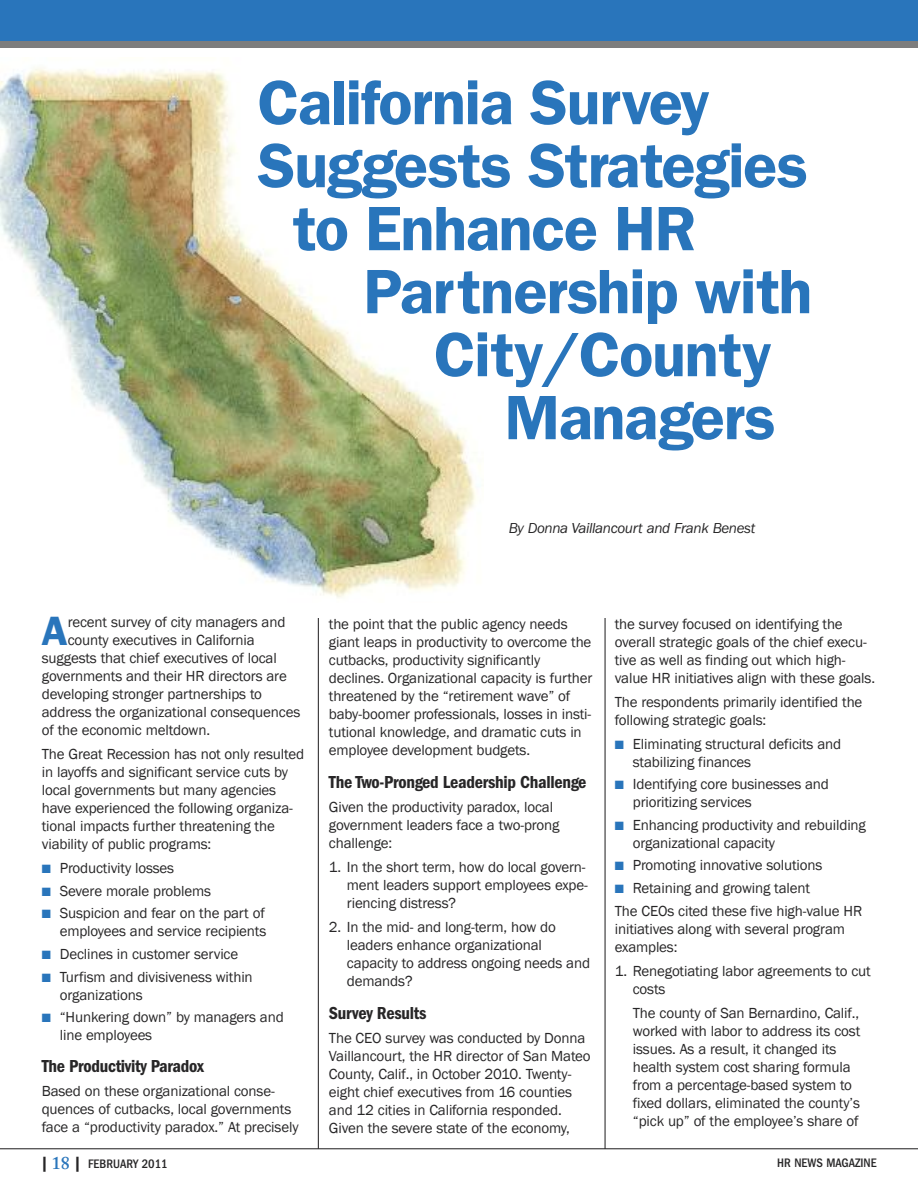
<style>
.page{position:relative;width:918px;height:1188px;background:#fff}
.page>*{position:absolute;margin:0;border:0;box-sizing:border-box;transform-origin:0 0}
.t1{font:600 63px "Franklin Gothic";letter-spacing:-.02em;color:#2975bb}
.t2{font:600 41.25px "Franklin Gothic";color:#2975bb}
.t3{font:600 condensed 18px "Franklin Gothic";letter-spacing:-.015em;color:#272627}
.t4{font:15px/18px "Franklin Gothic";letter-spacing:-.01em;color:#272627}
.t5{font:italic 15px "Franklin Gothic";letter-spacing:-.025em;color:#272627}
.t6{font:500 condensed 12.75px "Franklin Gothic";color:#272627}
.s1{color:#2975bb}
.s2{font-weight:600;font-size:15px}
.s3{font-family:"Adobe Caslon";font-weight:600;font-stretch:normal;font-size:18px;color:#2975bb}
</style>
<div class="page">
<img style="left:0;top:67px;width:476px;height:531px">
<hr style="left:915px;top:0;width:3px;height:44px;background:#2975bb">
<div style="left:0;top:0;width:917px;height:44px;background:#2975bb"></div>
<hr style="left:0;top:1148px;width:918px;height:1px;background:#272627">
<div style="left:0;top:42px;width:917px;height:6px;background:#7d7d7d"></div>
<hr style="left:318px;top:618px;width:1px;height:531px;background:#272627">
<hr style="left:605px;top:618px;width:1px;height:531px;background:#272627">
<h1 class="t1" style="left:258px;top:66px;width:454px">California Survey</h1>
<h1 class="t1" style="left:258px;top:129px;width:552px">Suggests Strategies</h1>
<h1 class="t1" style="left:293px;top:192px;width:405px">to Enhance HR</h1>
<h1 class="t1" style="left:363px;top:255px;width:451px">Partnership with</h1>
<h1 class="t1" style="left:434px;top:318px;width:339px">City/County</h1>
<h1 class="t1" style="left:505px;top:381px;width:273px">Managers</h1>
<p class="t5" style="left:509px;top:523px;width:248px">By Donna Vaillancourt and Frank Benest</p>
<h2 class="t2" style="left:42px;top:607px;width:28px">A</h2>
<p class="t4" style="left:68px;top:613px;width:219px">recent survey of city managers and</p>
<p class="t4" style="left:68px;top:631px;width:189px">county executives in California</p>
<p class="t4" style="left:42px;top:649px;width:236px">suggests that chief executives of local</p>
<p class="t4" style="left:42px;top:667px;width:247px">governments and their HR directors are</p>
<p class="t4" style="left:42px;top:685px;width:222px">developing stronger partnerships to</p>
<p class="t4" style="left:42px;top:703px;width:260px">address the organizational consequences</p>
<p class="t4" style="left:42px;top:721px;width:170px">of the economic meltdown.</p>
<p class="t4" style="left:42px;top:745px;width:264px">The Great Recession has not only resulted in layoffs and significant service cuts by local governments but many agencies have experienced the following organiza&shy;tional impacts further threatening the viability of public programs:</p>
<p class="t4" style="left:42px;top:859px;width:134px"><span class="s1">■</span> Productivity losses</p>
<p class="t4" style="left:42px;top:881px;width:171px"><span class="s1">■</span> Severe morale problems</p>
<p class="t4" style="left:42px;top:904px;width:226px;text-align:right"><span class="s1">■</span> Suspicion and fear on the part of employees and service recipients</p>
<p class="t4" style="left:42px;top:945px;width:198px"><span class="s1">■</span> Declines in customer service</p>
<p class="t4" style="left:60px;top:967px;width:194px;text-indent:-18px"><span class="s1">■</span> Turfism and divisiveness within organizations</p>
<p class="t4" style="left:60px;top:1008px;width:225px;text-indent:-18px"><span class="s1">■</span> “Hunkering down” by managers and line employees</p>
<p class="t3" style="left:42px;top:1060px;width:164px">The Productivity Paradox</p>
<p class="t4" style="left:42px;top:1082px;width:258px">Based on these organizational conse&shy;quences of cutbacks, local governments face a “productivity paradox.” At precisely</p>
<p class="t4" style="left:329px;top:614px;width:265px">the point that the public agency needs giant leaps in productivity to overcome the cutbacks, productivity significantly declines. Organizational capacity is further threatened by the “retirement wave” of baby-boomer professionals, losses in insti&shy;tutional knowledge, and dramatic cuts in employee development budgets.</p>
<p class="t3" style="left:329px;top:775px;width:259px">The Two-Pronged Leadership Challenge</p>
<p class="t4" style="left:329px;top:797px;width:232px">Given the productivity paradox, local government leaders face a two-prong challenge:</p>
<p class="t4" style="left:347px;top:857px;width:242px;text-indent:-18px">1. In the short term, how do local govern&shy;ment leaders support employees expe&shy;riencing distress?</p>
<p class="t4" style="left:347px;top:917px;width:245px;text-indent:-18px">2. In the mid- and long-term, how do leaders enhance organizational capacity to address ongoing needs and demands?</p>
<p class="t3" style="left:329px;top:1006px;width:99px">Survey Results</p>
<p class="t4" style="left:329px;top:1028px;width:263px">The CEO survey was conducted by Donna Vaillancourt, the HR director of San Mateo County, Calif., in October 2010. Twenty&shy;eight chief executives from 16 counties and 12 cities in California responded.<br>Given the severe state of the economy,</p>
<p class="t4" style="left:615px;top:614px;width:262px">the survey focused on identifying the overall strategic goals of the chief execu&shy;tive as well as finding out which high&shy;value HR initiatives align with these goals.</p>
<p class="t4" style="left:615px;top:692px;width:249px">The respondents primarily identified the following strategic goals:</p>
<p class="t4" style="left:633px;top:734px;width:210px;text-indent:-18px"><span class="s1">■</span> Eliminating structural deficits and stabilizing finances</p>
<p class="t4" style="left:633px;top:775px;width:198px;text-indent:-18px"><span class="s1">■</span> Identifying core businesses and prioritizing services</p>
<p class="t4" style="left:633px;top:816px;width:235px;text-indent:-18px"><span class="s1">■</span> Enhancing productivity and rebuilding organizational capacity</p>
<p class="t4" style="left:615px;top:856px;width:209px"><span class="s1">■</span> Promoting innovative solutions</p>
<p class="t4" style="left:615px;top:877px;width:249px;line-height:22.6px"><span class="s1">■</span> Retaining and growing talent<br>The CEOs cited these five high-value HR</p>
<p class="t4" style="left:615px;top:919px;width:232px">initiatives along with several program examples:</p>
<p class="t4" style="left:633px;top:961px;width:240px;text-indent:-18px">1. Renegotiating labor agreements to cut costs</p>
<p class="t4" style="left:633px;top:1003px;width:229px">The county of San Bernardino, Calif., worked with labor to address its cost issues. As a result, it changed its health system cost sharing formula from a percentage-based system to fixed dollars, eliminated the county’s “pick up” of the employee’s share of</p>
<p class="t6" style="left:41px;top:1160px;width:128px"><span class="s2">|</span> <span class="s3">18</span> <span class="s2">|</span> FEBRUARY 2011</p>
<p class="t6" style="left:777px;top:1159px;width:101px">HR NEWS MAGAZINE</p>
</div>
